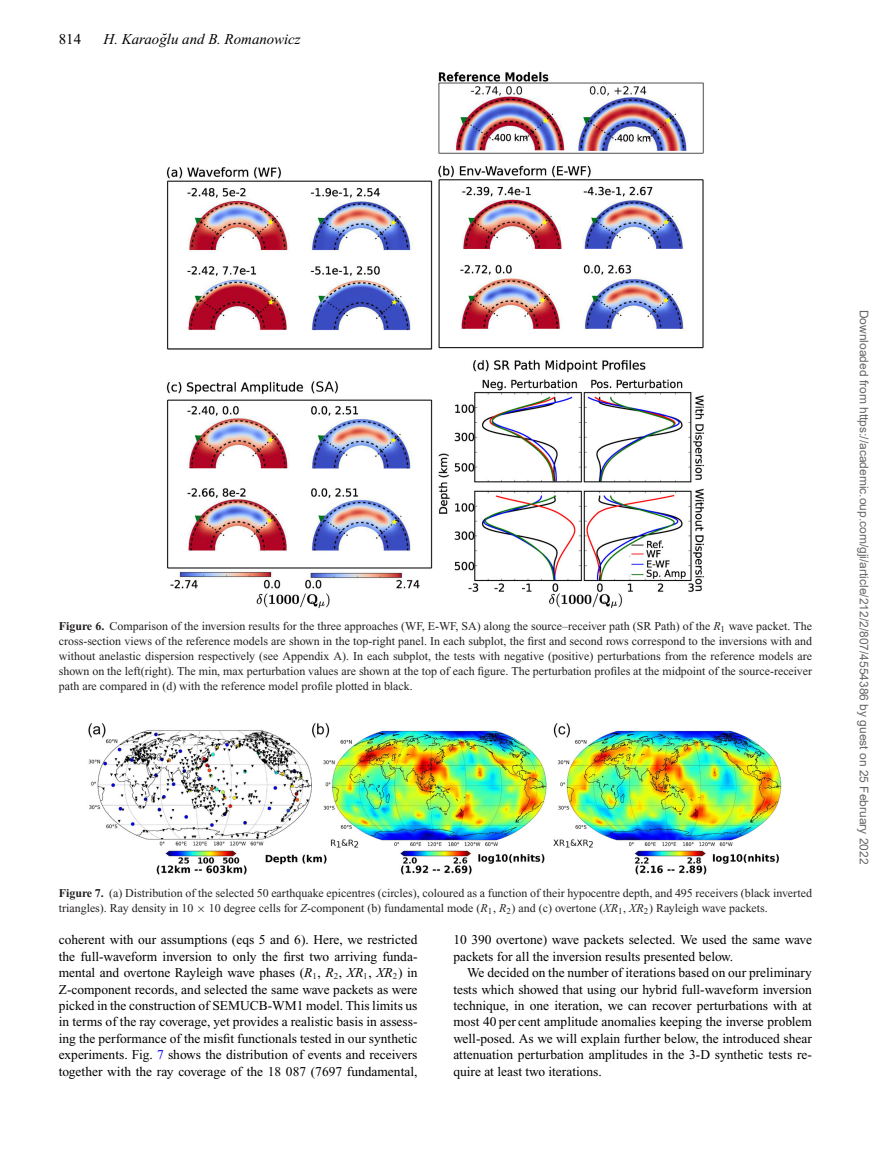
<style>
.page{position:relative;width:893px;height:1174px;background:#fff}
.page>*{position:absolute;margin:0;border:0;box-sizing:border-box;transform-origin:0 0}
.t1{font:italic 15px "Times New Roman";color:#000}
.t2{font:15px "Times New Roman";color:#000}
.t3{font:13.5px/16.5px "Times New Roman";color:#000;text-align:justify}
.t4{font:12px/15px "Times New Roman";color:#231f20;text-align:justify}
.t5{font:12px "Arial";color:#666}
.s1{font-weight:700}
.s2{font-style:italic}
.s3{font-family:"MTSY"}
.s4{color:#00f}
</style>
<div class="page">
<img style="left:166px;top:71px;width:538px;height:537px">
<img style="left:88px;top:723px;width:694px;height:152px">
<p class="t2" style="left:59px;top:33px;width:24px">814</p>
<p class="t1" style="left:104px;top:33px;width:199px">H. Karaoglu and B. Romanowicz</p>
<p class="t1" style="left:161px;top:33px;width:6px">˘</p>
<p class="t4" style="left:59px;top:620px;width:755px"><span class="s1">Figure 6.</span> Comparison of the inversion results for the three approaches (WF, E-WF, SA) along the source–receiver path (SR Path) of the <span class="s2">R</span><sub>1</sub> wave packet. The cross-section views of the reference models are shown in the top-right panel. In each subplot, the first and second rows correspond to the inversions with and without anelastic dispersion respectively (see Appendix A). In each subplot, the tests with negative (positive) perturbations from the reference models are shown on the left(right). The min, max perturbation values are shown at the top of each figure. The perturbation profiles at the midpoint of the source-receiver path are compared in (d) with the reference model profile plotted in black.</p>
<p class="t4" style="left:59px;top:886px;width:755px"><span class="s1">Figure 7.</span> (a) Distribution of the selected 50 earthquake epicentres (circles), coloured as a function of their hypocentre depth, and 495 receivers (black inverted triangles). Ray density in 10 <span class="s3">×</span> 10 degree cells for <span class="s2">Z</span>-component (b) fundamental mode (<span class="s2">R</span><sub>1</sub>, <span class="s2">R</span><sub>2</sub>) and (c) overtone (<span class="s2">XR</span><sub>1</sub>, <span class="s2">XR</span><sub>2</sub>) Rayleigh wave packets.</p>
<p class="t3" style="left:59px;top:932px;width:360px">coherent with our assumptions (eqs 5 and 6). Here, we restricted the full-waveform inversion to only the first two arriving funda&shy;mental and overtone Rayleigh wave phases (<span class="s2">R</span><sub>1</sub>, <span class="s2">R</span><sub>2</sub>, <span class="s2">XR</span><sub>1</sub>, <span class="s2">XR</span><sub>2</sub>) in Z-component records, and selected the same wave packets as were picked in the construction of SEMUCB-WM1 model. This limits us in terms of the ray coverage, yet provides a realistic basis in assess&shy;ing the performance of the misfit functionals tested in our synthetic experiments. Fig. <span class="s4">7</span> shows the distribution of events and receivers together with the ray coverage of the 18 087 (7697 fundamental,</p>
<p class="t3" style="left:453px;top:932px;width:360px">10 390 overtone) wave packets selected. We used the same wave packets for all the inversion results presented below.</p>
<p class="t3" style="left:453px;top:965px;width:360px;text-indent:14px">We decided on the number of iterations based on our preliminary tests which showed that using our hybrid full-waveform inversion technique, in one iteration, we can recover perturbations with at most 40 per cent amplitude anomalies keeping the inverse problem well-posed. As we will explain further below, the introduced shear attenuation perturbation amplitudes in the 3-D synthetic tests re&shy;quire at least two iterations.</p>
<p class="t5" style="left:868px;top:309px;width:556px;rotate:90deg">Downloaded from https://academic.oup.com/gji/article/212/2/807/4554386 by guest on 25 February 2022</p>
</div>
